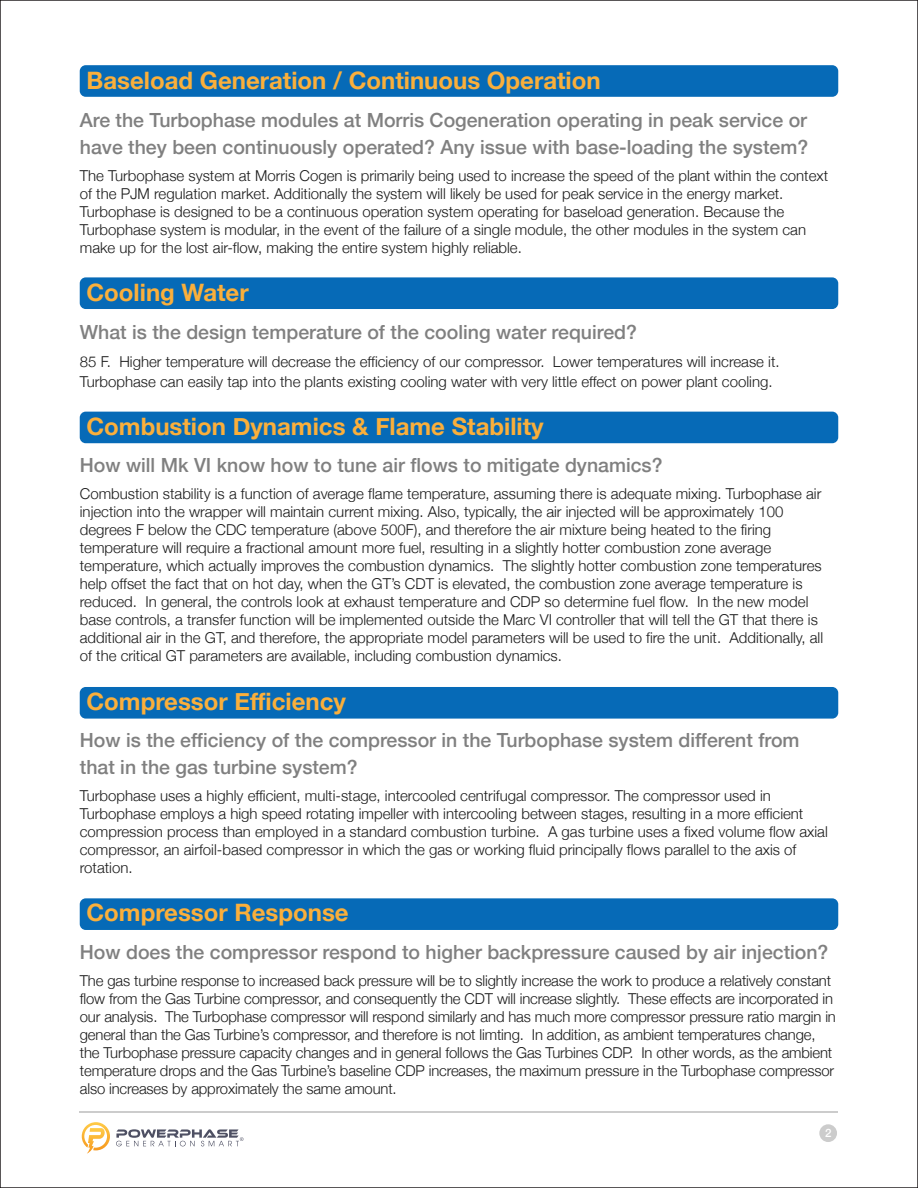
<style>
.page{position:relative;width:918px;height:1188px;background:#fff}
.page>*{position:absolute;margin:0;border:0;box-sizing:border-box;transform-origin:0 0}
.t1{font:700 24px "Helvetica Neue";color:#faaf3b}
.t2{font:500 19.5px/27px "Helvetica Neue";color:#808080}
.t3{font:300 15px/18px "Helvetica Neue";color:#1a1a1a}
.t4{font:500 11.4px "Helvetica Neue";color:#fff}
</style>
<div class="page">
<div style="left:80px;top:65px;width:758px;height:32px;background:#066ab7;border-radius:6px"></div>
<div style="left:80px;top:277px;width:758px;height:32px;background:#066ab7;border-radius:6px"></div>
<div style="left:80px;top:412px;width:758px;height:31px;background:#066ab7;border-radius:6px"></div>
<div style="left:80px;top:687px;width:758px;height:32px;background:#066ab7;border-radius:6px"></div>
<div style="left:80px;top:898px;width:758px;height:32px;background:#066ab7;border-radius:6px"></div>
<div style="left:819px;top:1124px;width:18px;height:18px;background:#ccc;border-radius:50%"></div>
<svg style="left:82px;top:1122px;width:28px;height:32px"></svg>
<svg style="left:116px;top:1129px;width:128px;height:17px"></svg>
<hr style="left:79px;top:1111px;width:758px;height:2px;background:#ccc">
<h1 class="t1" style="left:87px;top:62px;width:516px">Baseload Generation / Continuous Operation</h1>
<h2 class="t2" style="left:80px;top:105px;width:730px">Are the Turbophase modules at Morris Cogeneration operating in peak service or have they been continuously operated? Any issue with base-loading the system?</h2>
<p class="t3" style="left:80px;top:166px;width:750px">The Turbophase system at Morris Cogen is primarily being used to increase the speed of the plant within the context of the PJM regulation market. Additionally the system will likely be used for peak service in the energy market.<br>Turbophase is designed to be a continuous operation system operating for baseload generation. Because the Turbophase system is modular, in the event of the failure of a single module, the other modules in the system can make up for the lost air-flow, making the entire system highly reliable.</p>
<h1 class="t1" style="left:87px;top:274px;width:164px">Cooling Water</h1>
<h2 class="t2" style="left:80px;top:317px;width:559px">What is the design temperature of the cooling water required?</h2>
<p class="t3" style="left:80px;top:351px;width:701px;line-height:19.5px">85 F. Higher temperature will decrease the efficiency of our compressor. Lower temperatures will increase it.<br>Turbophase can easily tap into the plants existing cooling water with very little effect on power plant cooling.</p>
<h1 class="t1" style="left:87px;top:407px;width:459px">Combustion Dynamics &amp; Flame Stability</h1>
<h2 class="t2" style="left:80px;top:451px;width:584px">How will Mk VI know how to tune air flows to mitigate dynamics?</h2>
<p class="t3" style="left:80px;top:484px;width:745px">Combustion stability is a function of average flame temperature, assuming there is adequate mixing. Turbophase air injection into the wrapper will maintain current mixing. Also, typically, the air injected will be approximately 100 degrees F below the CDC temperature (above 500F), and therefore the air mixture being heated to the firing temperature will require a fractional amount more fuel, resulting in a slightly hotter combustion zone average temperature, which actually improves the combustion dynamics. The slightly hotter combustion zone temperatures help offset the fact that on hot day, when the GT’s CDT is elevated, the combustion zone average temperature is reduced. In general, the controls look at exhaust temperature and CDP so determine fuel flow. In the new model base controls, a transfer function will be implemented outside the Marc VI controller that will tell the GT that there is additional air in the GT, and therefore, the appropriate model parameters will be used to fire the unit. Additionally, all of the critical GT parameters are available, including combustion dynamics.</p>
<h1 class="t1" style="left:87px;top:682px;width:261px">Compressor Efficiency</h1>
<h2 class="t2" style="left:80px;top:726px;width:721px">How is the efficiency of the compressor in the Turbophase system different from that in the gas turbine system?</h2>
<p class="t3" style="left:80px;top:786px;width:749px">Turbophase uses a highly efficient, multi-stage, intercooled centrifugal compressor. The compressor used in Turbophase employs a high speed rotating impeller with intercooling between stages, resulting in a more efficient compression process than employed in a standard combustion turbine. A gas turbine uses a fixed volume flow axial compressor, an airfoil-based compressor in which the gas or working fluid principally flows parallel to the axis of rotation.</p>
<h1 class="t1" style="left:87px;top:894px;width:264px">Compressor Response</h1>
<h2 class="t2" style="left:80px;top:938px;width:750px">How does the compressor respond to higher backpressure caused by air injection?</h2>
<p class="t3" style="left:80px;top:971px;width:758px">The gas turbine response to increased back pressure will be to slightly increase the work to produce a relatively constant flow from the Gas Turbine compressor, and consequently the CDT will increase slightly. These effects are incorporated in our analysis. The Turbophase compressor will respond similarly and has much more compressor pressure ratio margin in general than the Gas Turbine’s compressor, and therefore is not limting. In addition, as ambient temperatures change, the Turbophase pressure capacity changes and in general follows the Gas Turbines CDP. In other words, as the ambient temperature drops and the Gas Turbine’s baseline CDP increases, the maximum pressure in the Turbophase compressor also increases by approximately the same amount.</p>
<p class="t4" style="left:825px;top:1124px;width:8px">2</p>
</div>
